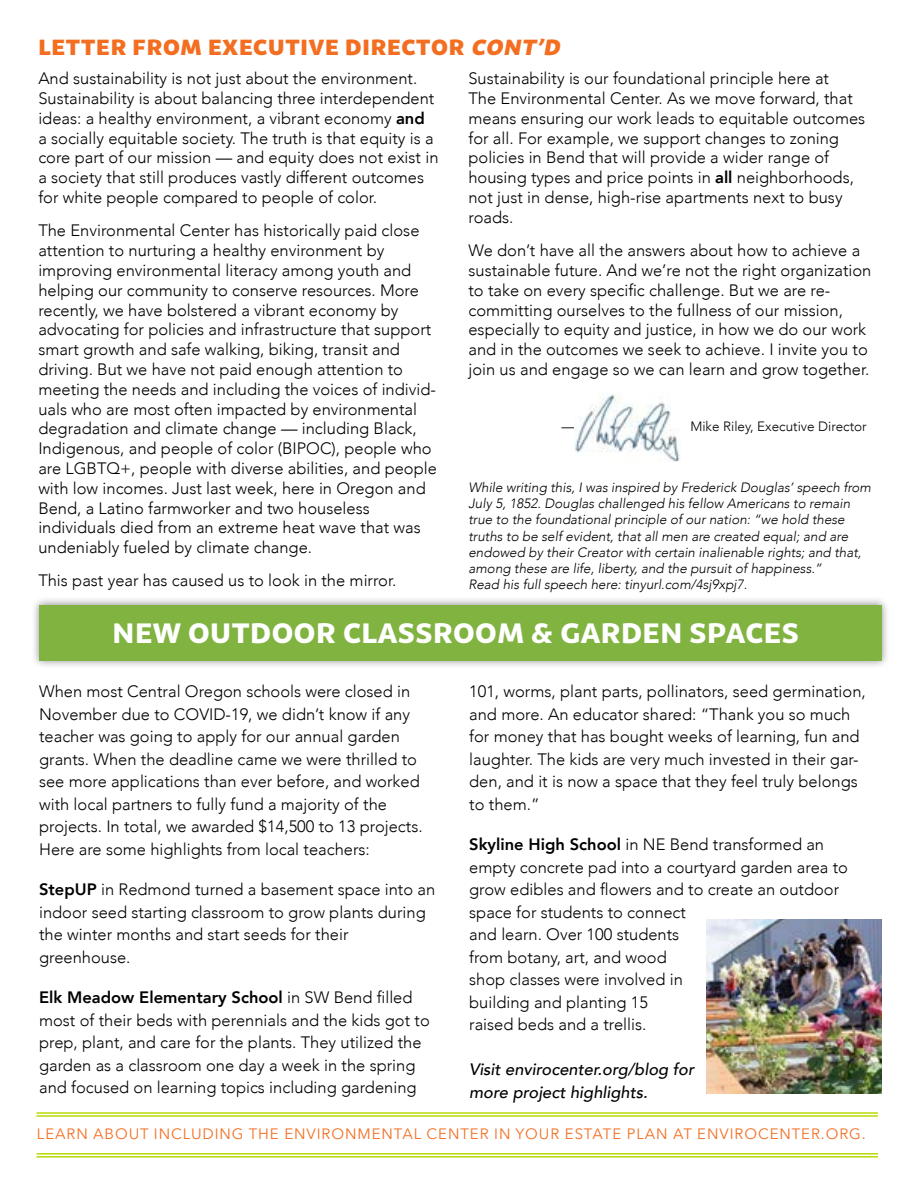
<style>
.page{position:relative;width:918px;height:1188px;background:#fff}
.page>*{position:absolute;margin:0;border:0;box-sizing:border-box;transform-origin:0 0}
.t1{font:800 27px "Latina";letter-spacing:.02em;color:#fff}
.t2{font:900 21px "Latina";letter-spacing:.04em;color:#f36e21}
.t3{font:300 16.5px/19.8px "Avenir";color:#000}
.t4{font:italic 500 16.5px/22.5px "Avenir";color:#000}
.t5{font:15px "Avenir Next";letter-spacing:.06em;color:#f36e21}
.t6{font:italic 300 13.5px/16.2px "Avenir";color:#000}
.t7{font:300 13.5px "Avenir";color:#000}
.s1{font-style:italic}
.s2{font-weight:800}
</style>
<div class="page">
<img style="left:574px;top:394px;width:106px;height:68px">
<hr style="left:37px;top:1156px;width:841px;height:2px;background:#b7db07">
<hr style="left:37px;top:1153px;width:841px;height:2px;background:#b7db07">
<hr style="left:37px;top:1115px;width:841px;height:2px;background:#b7db07">
<hr style="left:37px;top:1112px;width:841px;height:2px;background:#b7db07">
<div style="left:31px;top:597px;width:858px;height:72px;background:#000;opacity:.45"></div>
<div style="left:39px;top:605px;width:842px;height:55px;background:#81b341"></div>
<img style="left:707px;top:920px;width:174px;height:173px">
<p class="t2" style="left:38px;top:35px;width:527px">LETTER FROM EXECUTIVE DIRECTOR <span class="s1">CONT’D</span></p>
<p class="t3" style="left:38px;top:69px;width:402px">And sustainability is not just about the environment.<br>Sustainability is about balancing three interdependent ideas: a healthy environment, a vibrant economy <span class="s2">and<br></span>a socially equitable society. The truth is that equity is a core part of our mission — and equity does not exist in a society that still produces vastly different outcomes for white people compared to people of color.</p>
<p class="t3" style="left:38px;top:221px;width:400px">The Environmental Center has historically paid close attention to nurturing a healthy environment by improving environmental literacy among youth and helping our community to conserve resources. More recently, we have bolstered a vibrant economy by advocating for policies and infrastructure that support smart growth and safe walking, biking, transit and driving. But we have not paid enough attention to meeting the needs and including the voices of individ&shy;uals who are most often impacted by environmental degradation and climate change — including Black, Indigenous, and people of color (BIPOC), people who are LGBTQ+, people with diverse abilities, and people with low incomes. Just last week, here in Oregon and Bend, a Latino farmworker and two houseless individuals died from an extreme heat wave that was undeniably fueled by climate change.</p>
<p class="t3" style="left:38px;top:571px;width:360px">This past year has caused us to look in the mirror.</p>
<p class="t3" style="left:468px;top:69px;width:398px">Sustainability is our foundational principle here at<br>The Environmental Center. As we move forward, that means ensuring our work leads to equitable outcomes for all. For example, we support changes to zoning policies in Bend that will provide a wider range of housing types and price points in <span class="s2">all</span> neighborhoods, not just in dense, high-rise apartments next to busy roads.</p>
<p class="t3" style="left:468px;top:241px;width:404px">We don’t have all the answers about how to achieve a sustainable future. And we’re not the right organization to take on every specific challenge. But we are re&shy;committing ourselves to the fullness of our mission, especially to equity and justice, in how we do our work and in the outcomes we seek to achieve. I invite you to join us and engage so we can learn and grow together.</p>
<p class="t6" style="left:561px;top:418px;width:15px">—</p>
<p class="t7" style="left:690px;top:418px;width:178px">Mike Riley, Executive Director</p>
<p class="t6" style="left:468px;top:479px;width:404px">While writing this, I was inspired by Frederick Douglas’ speech from July 5, 1852. Douglas challenged his fellow Americans to remain true to the foundational principle of our nation: “we hold these truths to be self evident, that all men are created equal; and are endowed by their Creator with certain inalienable rights; and that, among these are life, liberty, and the pursuit of happiness.”<br>Read his full speech here: tinyurl.com/4sj9xpj7.</p>
<h1 class="t1" style="left:113px;top:617px;width:688px">NEW OUTDOOR CLASSROOM &amp; GARDEN SPACES</h1>
<p class="t3" style="left:39px;top:680px;width:385px;line-height:22.5px">When most Central Oregon schools were closed in November due to COVID-19, we didn’t know if any teacher was going to apply for our annual garden grants. When the deadline came we were thrilled to see more applications than ever before, and worked with local partners to fully fund a majority of the projects. In total, we awarded $14,500 to 13 projects.<br>Here are some highlights from local teachers:</p>
<p class="t3" style="left:39px;top:878px;width:398px;line-height:22.5px"><span class="s2">StepUP</span> in Redmond turned a basement space into an indoor seed starting classroom to grow plants during the winter months and start seeds for their greenhouse.</p>
<p class="t3" style="left:39px;top:986px;width:392px;line-height:22.5px"><span class="s2">Elk Meadow Elementary School</span> in SW Bend filled most of their beds with perennials and the kids got to prep, plant, and care for the plants. They utilized the garden as a classroom one day a week in the spring and focused on learning topics including gardening</p>
<p class="t3" style="left:469px;top:680px;width:398px;line-height:22.5px">101, worms, plant parts, pollinators, seed germination, and more. An educator shared: “Thank you so much for money that has bought weeks of learning, fun and laughter. The kids are very much invested in their gar&shy;den, and it is now a space that they feel truly belongs to them.”</p>
<p class="t3" style="left:469px;top:834px;width:380px;line-height:22.5px"><span class="s2">Skyline High School</span> in NE Bend transformed an empty concrete pad into a courtyard garden area to grow edibles and flowers and to create an outdoor space for students to connect<br>and learn. Over 100 students<br>from botany, art, and wood<br>shop classes were involved in<br>building and planting 15<br>raised beds and a trellis.</p>
<p class="t4" style="left:469px;top:1059px;width:226px">Visit envirocenter.org/blog for more project highlights.</p>
<p class="t5" style="left:37px;top:1121px;width:830px">LEARN ABOUT INCLUDING THE ENVIRONMENTAL CENTER IN YOUR ESTATE PLAN AT ENVIROCENTER.ORG.</p>
</div>
